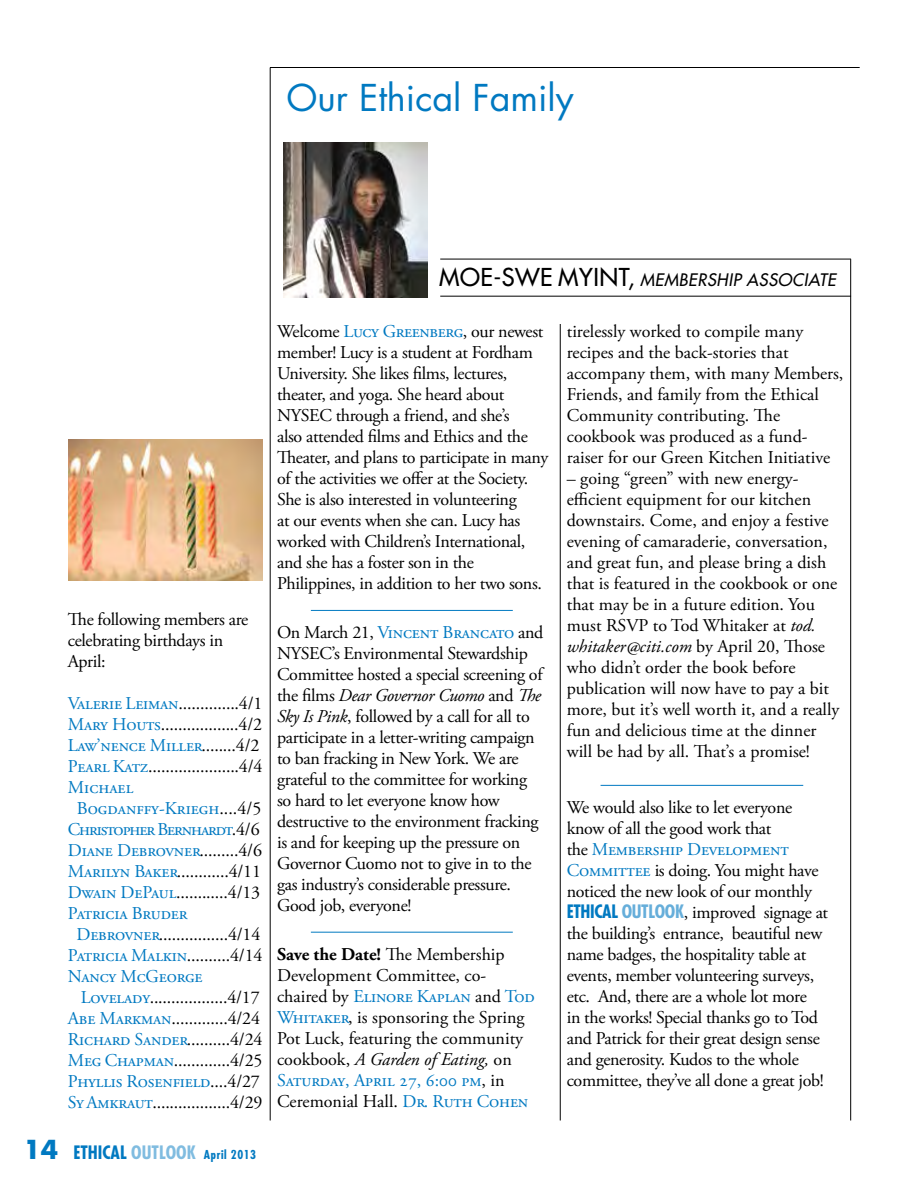
<style>
.page{position:relative;width:918px;height:1188px;background:#fff}
.page>*{position:absolute;margin:0;border:0;box-sizing:border-box;transform-origin:0 0}
.t1{font:36px "Futura";color:#0079c1}
.t2{font:18px/21px "Adobe Garamond Pro";letter-spacing:-.01em;color:#000}
.t3{font:18px "Adobe Garamond Pro";letter-spacing:-.01em;color:#0079c1}
.t4{font:18px "Adobe Garamond Pro";letter-spacing:-.06em;color:#0079c1}
.t5{font:italic 16.8px "Futura";letter-spacing:.03em;color:#000}
.t6{font:700 condensed 12px "Futura";letter-spacing:.05em;color:#0079c1}
.s1{color:#0079c1}
.s2{color:#000}
.s3{font-stretch:normal;font-size:25.5px}
.s4{font-size:18px}
.s5{font-size:18px;color:#80bce0}
.s6{font-style:normal;font-size:24px}
.s7{font-style:italic}
.s8{font-weight:700}
.s9{font-family:"Futura";font-weight:700;font-stretch:condensed;color:#0079c1}
.s10{font-family:"Futura";font-weight:700;font-stretch:condensed;color:#66aeda}
</style>
<div class="page">
<hr style="left:270px;top:68px;width:1px;height:1053px;background:#000">
<hr style="left:560px;top:324px;width:1px;height:797px;background:#000">
<hr style="left:850px;top:259px;width:1px;height:862px;background:#000">
<hr style="left:270px;top:67px;width:590px;height:1px;background:#000">
<hr style="left:440px;top:259px;width:411px;height:1px;background:#000">
<hr style="left:440px;top:296px;width:411px;height:1px;background:#000">
<img style="left:284px;top:142px;width:143px;height:156px">
<img style="left:69px;top:439px;width:193px;height:142px">
<hr style="left:311px;top:610px;width:202px;height:1px;background:#0079c1">
<hr style="left:311px;top:932px;width:202px;height:1px;background:#0079c1">
<hr style="left:601px;top:785px;width:202px;height:1px;background:#0079c1">
<h1 class="t1" style="left:287px;top:73px;width:289px">Our Ethical Family</h1>
<p class="t2" style="left:68px;top:609px;width:182px">The following members are celebrating birthdays in<br>April:</p>
<p class="t2" style="left:68px;top:693px;width:196px"><span class="s1">Valerie Leiman</span>..............4/1</p>
<p class="t2" style="left:68px;top:714px;width:196px"><span class="s1">Mary Houts</span>..................4/2</p>
<p class="t3" style="left:68px;top:735px;width:193px">Law’nence Miller<span class="s2">........4/2</span></p>
<p class="t2" style="left:68px;top:757px;width:196px"><span class="s1">Pearl Katz</span>.....................4/4</p>
<p class="t3" style="left:68px;top:777px;width:67px">Michael</p>
<p class="t3" style="left:77px;top:798px;width:186px">Bogdanffy-Kriegh<span class="s2">....4/5</span></p>
<p class="t4" style="left:68px;top:819px;width:193px">Christopher Bernhardt<span class="s2">.4/6</span></p>
<p class="t3" style="left:68px;top:840px;width:196px">Diane Debrovner<span class="s2">.........4/6</span></p>
<p class="t2" style="left:68px;top:862px;width:195px"><span class="s1">Marilyn Baker</span>............4/11</p>
<p class="t2" style="left:68px;top:883px;width:194px"><span class="s1">Dwain DePaul</span>............4/13</p>
<p class="t3" style="left:68px;top:903px;width:121px">Patricia Bruder</p>
<p class="t2" style="left:77px;top:925px;width:185px"><span class="s1">Debrovner</span>................4/14</p>
<p class="t3" style="left:68px;top:945px;width:196px">Patricia Malkin<span class="s2">..........4/14</span></p>
<p class="t3" style="left:68px;top:966px;width:136px">Nancy McGeorge</p>
<p class="t2" style="left:81px;top:988px;width:180px"><span class="s1">Lovelady</span>..................4/17</p>
<p class="t2" style="left:68px;top:1009px;width:194px"><span class="s1">Abe Markman</span>.............4/24</p>
<p class="t2" style="left:68px;top:1030px;width:196px"><span class="s1">Richard Sander</span>..........4/24</p>
<p class="t2" style="left:68px;top:1051px;width:196px"><span class="s1">Meg Chapman</span>.............4/25</p>
<p class="t3" style="left:68px;top:1071px;width:194px">Phyllis Rosenfield<span class="s2">....4/27</span></p>
<p class="t2" style="left:68px;top:1093px;width:196px"><span class="s1">Sy Amkraut</span>..................4/29</p>
<p class="t6" style="left:23px;top:1147px;width:234px"><span class="s3">14</span> <span class="s4">ETHICAL</span> <span class="s5">OUTLOOK</span> APRIL 2013</p>
<p class="t5" style="left:439px;top:269px;width:398px"><span class="s6">MOE-SWE MYINT,</span> MEMBERSHIP ASSOCIATE</p>
<p class="t2" style="left:277px;top:321px;width:273px">Welcome <span class="s1">Lucy Greenberg</span>, our newest member! Lucy is a student at Fordham University. She likes films, lectures, theater, and yoga. She heard about NYSEC through a friend, and she’s<br>also attended films and Ethics and the Theater, and plans to participate in many of the activities we offer at the Society.<br>She is also interested in volunteering<br>at our events when she can. Lucy has worked with Children’s International, and she has a foster son in the Philippines, in addition to her two sons.</p>
<p class="t2" style="left:277px;top:622px;width:268px">On March 21, <span class="s1">Vincent Brancato</span> and NYSEC’s Environmental Stewardship Committee hosted a special screening of the films <span class="s7">Dear Governor Cuomo</span> and <span class="s7">The Sky Is Pink</span>, followed by a call for all to participate in a letter-writing campaign to ban fracking in New York. We are grateful to the committee for working so hard to let everyone know how destructive to the environment fracking is and for keeping up the pressure on Governor Cuomo not to give in to the gas industry’s considerable pressure.<br>Good job, everyone!</p>
<p class="t2" style="left:277px;top:944px;width:259px"><span class="s8">Save the Date!</span> The Membership<br>Development Committee, co&shy;chaired by <span class="s1">Elinore Kaplan</span> and <span class="s1">Tod<br>Whitaker</span>, is sponsoring the Spring<br>Pot Luck, featuring the community cookbook, <span class="s7">A Garden of Eating,</span> on<br><span class="s1">Saturday, April 27, 6:00 pm</span>, in<br>Ceremonial Hall. <span class="s1">Dr. Ruth Cohen</span></p>
<p class="t2" style="left:567px;top:321px;width:278px">tirelessly worked to compile many recipes and the back-stories that accompany them, with many Members, Friends, and family from the Ethical Community contributing. The cookbook was produced as a fund&shy;raiser for our Green Kitchen Initiative</p>
<p class="t2" style="left:567px;top:469px;width:274px">– going “green” with new energy&shy;efficient equipment for our kitchen downstairs. Come, and enjoy a festive evening of camaraderie, conversation, and great fun, and please bring a dish that is featured in the cookbook or one that may be in a future edition. You must RSVP to Tod Whitaker at <span class="s7">tod. whitaker@citi.com</span> by April 20, Those who didn’t order the book before publication will now have to pay a bit more, but it’s well worth it, and a really fun and delicious time at the dinner will be had by all. That’s a promise!</p>
<p class="t2" style="left:567px;top:797px;width:263px">We would also like to let everyone know of all the good work that<br>the <span class="s1">Membership Development Committee</span> is doing. You might have noticed the new look of our monthly <span class="s9">ETHICAL</span> <span class="s10">OUTLOOK</span>, improved signage at the building’s entrance, beautiful new name badges, the hospitality table at events, member volunteering surveys, etc. And, there are a whole lot more<br>in the works! Special thanks go to Tod and Patrick for their great design sense and generosity. Kudos to the whole committee, they’ve all done a great job!</p>
</div>
